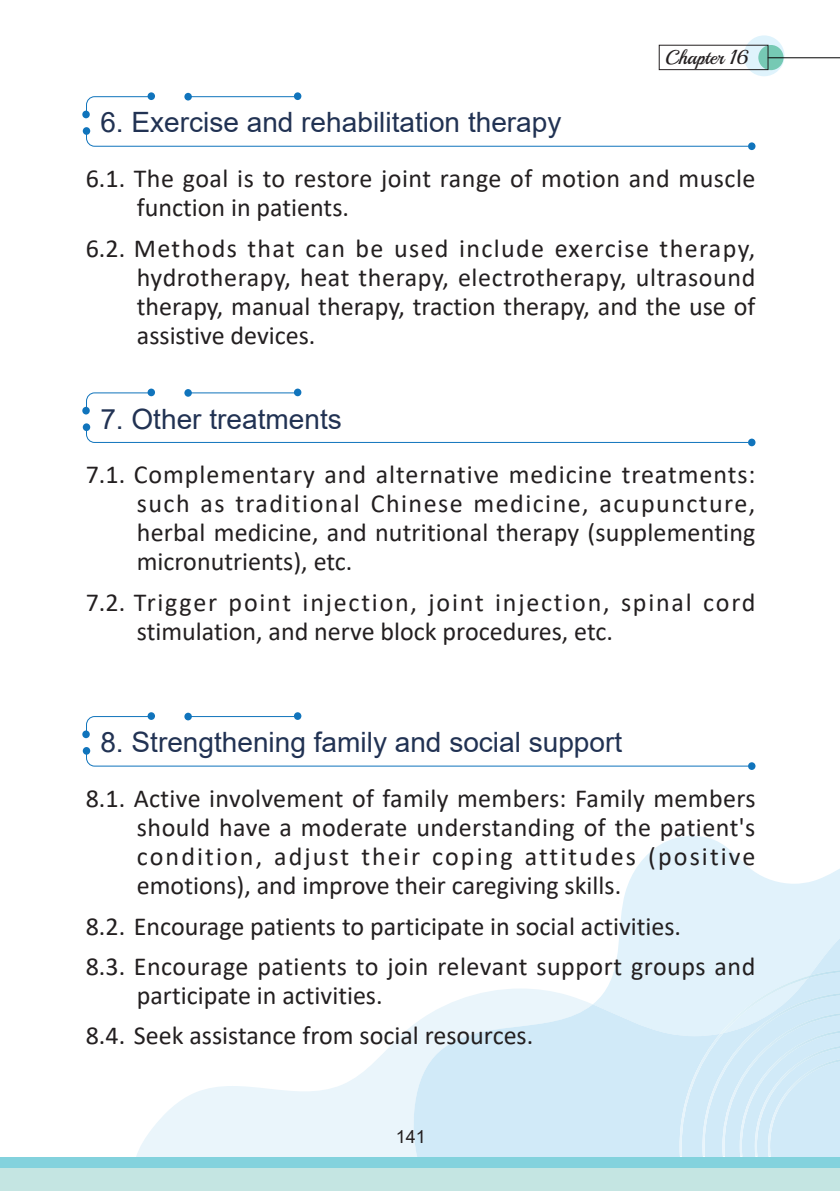
<style>
.page{position:relative;width:840px;height:1191px;background:#fff}
.page>*{position:absolute;margin:0;border:0;box-sizing:border-box;transform-origin:0 0}
.english1-1{font:28px "Arial";color:#213253}
.english1-0_9{font:26px/29px "Calibri";color:#231f20;text-align:justify}
.english1-0_9-2{font:26px/29px "Calibri";letter-spacing:.06em;color:#231f20}
.english1-0_9-3{font:26px/29px "Calibri";letter-spacing:.02em;color:#231f20}
.t1{font:20px "Playball";color:#231f20}
.t2{font:18px "Arial";color:#231f20}
</style>
<div class="page">
<svg style="left:137px;top:1026px;width:275px;height:130px;fill:#eaf5fb"></svg>
<svg style="left:620px;top:836px;width:219px;height:87px;fill:#e1f2fb"></svg>
<svg style="left:412px;top:923px;width:427px;height:233px"></svg>
<svg style="left:679px;top:969px;width:160px;height:187px;background:#d5ecf8"></svg>
<div style="left:0;top:1166px;width:839px;height:25px;background:#c4e5e2"></div>
<div style="left:0;top:1156px;width:839px;height:11px;background:#83d2dd"></div>
<div style="left:743px;top:35px;width:41px;height:41px;background:#dff3fc;border-radius:50%"></div>
<svg style="left:757px;top:45px;width:26px;height:25px"></svg>
<hr style="left:767px;top:57px;width:72px;height:1px;background:#030303">
<div style="left:658px;top:45px;width:109px;height:25px;border:1px solid #231f20"></div>
<svg style="left:85px;top:96px;width:662px;height:51px"></svg>
<div style="left:82px;top:111px;width:8px;height:7px;background:#1074bc;border-radius:50%"></div>
<div style="left:83px;top:127px;width:7px;height:8px;background:#1074bc;border-radius:50%"></div>
<div style="left:147px;top:92px;width:8px;height:8px;background:#1074bc;border-radius:50%"></div>
<div style="left:184px;top:93px;width:8px;height:7px;background:#1074bc;border-radius:50%"></div>
<div style="left:294px;top:92px;width:7px;height:8px;background:#1074bc;border-radius:50%"></div>
<svg style="left:747px;top:142px;width:8px;height:8px"></svg>
<svg style="left:85px;top:392px;width:662px;height:51px"></svg>
<div style="left:82px;top:407px;width:8px;height:7px;background:#1074bc;border-radius:50%"></div>
<div style="left:83px;top:423px;width:7px;height:8px;background:#1074bc;border-radius:50%"></div>
<div style="left:147px;top:388px;width:8px;height:8px;background:#1074bc;border-radius:50%"></div>
<div style="left:184px;top:389px;width:8px;height:8px;background:#1074bc;border-radius:50%"></div>
<div style="left:294px;top:388px;width:7px;height:8px;background:#1074bc;border-radius:50%"></div>
<svg style="left:747px;top:438px;width:8px;height:8px"></svg>
<svg style="left:85px;top:715px;width:662px;height:52px"></svg>
<div style="left:82px;top:730px;width:8px;height:8px;background:#1074bc;border-radius:50%"></div>
<div style="left:83px;top:747px;width:7px;height:7px;background:#1074bc;border-radius:50%"></div>
<div style="left:147px;top:712px;width:8px;height:8px;background:#1074bc;border-radius:50%"></div>
<div style="left:184px;top:712px;width:8px;height:8px;background:#1074bc;border-radius:50%"></div>
<div style="left:294px;top:712px;width:7px;height:8px;background:#1074bc;border-radius:50%"></div>
<svg style="left:747px;top:762px;width:8px;height:8px"></svg>
<p class="english1-1" style="left:100px;top:103px;width:462px">6. Exercise and rehabilitation therapy</p>
<p class="t1" style="left:664px;top:45px;width:85px">Chapter 16</p>
<p class="english1-0_9-3" style="left:137px;top:163px;width:619px;text-indent:-51px">6.1. The goal is to restore joint range of motion and muscle function in patients.</p>
<p class="english1-0_9" style="left:137px;top:233px;width:619px;text-indent:-51px">6.2. Methods that can be used include exercise therapy, hydrotherapy, heat therapy, electrotherapy, ultrasound therapy, manual therapy, traction therapy, and the use of assistive devices.</p>
<p class="english1-1" style="left:100px;top:399px;width:243px">7. Other treatments</p>
<p class="english1-0_9" style="left:137px;top:459px;width:619px;text-indent:-51px">7.1. Complementary and alternative medicine treatments: such as traditional Chinese medicine, acupuncture, herbal medicine, and nutritional therapy (supplementing micronutrients), etc.</p>
<p class="english1-0_9-2" style="left:137px;top:587px;width:619px;text-indent:-51px">7.2. Trigger point injection, joint injection, spinal cord stimulation, and nerve block procedures, etc.</p>
<p class="english1-1" style="left:100px;top:723px;width:523px">8. Strengthening family and social support</p>
<p class="english1-0_9" style="left:137px;top:783px;width:620px;text-indent:-51px">8.1. Active involvement of family members: Family members should have a moderate understanding of the patient's condition, adjust their coping attitudes (positive emotions), and improve their caregiving skills.</p>
<p class="english1-0_9" style="left:86px;top:910px;width:596px">8.2. Encourage patients to participate in social activities.</p>
<p class="english1-0_9" style="left:137px;top:951px;width:619px;text-indent:-51px">8.3. Encourage patients to join relevant support groups and participate in activities.</p>
<p class="english1-0_9" style="left:86px;top:1020px;width:449px">8.4. Seek assistance from social resources.</p>
<p class="t2" style="left:395px;top:1123px;width:32px">141</p>
</div>
